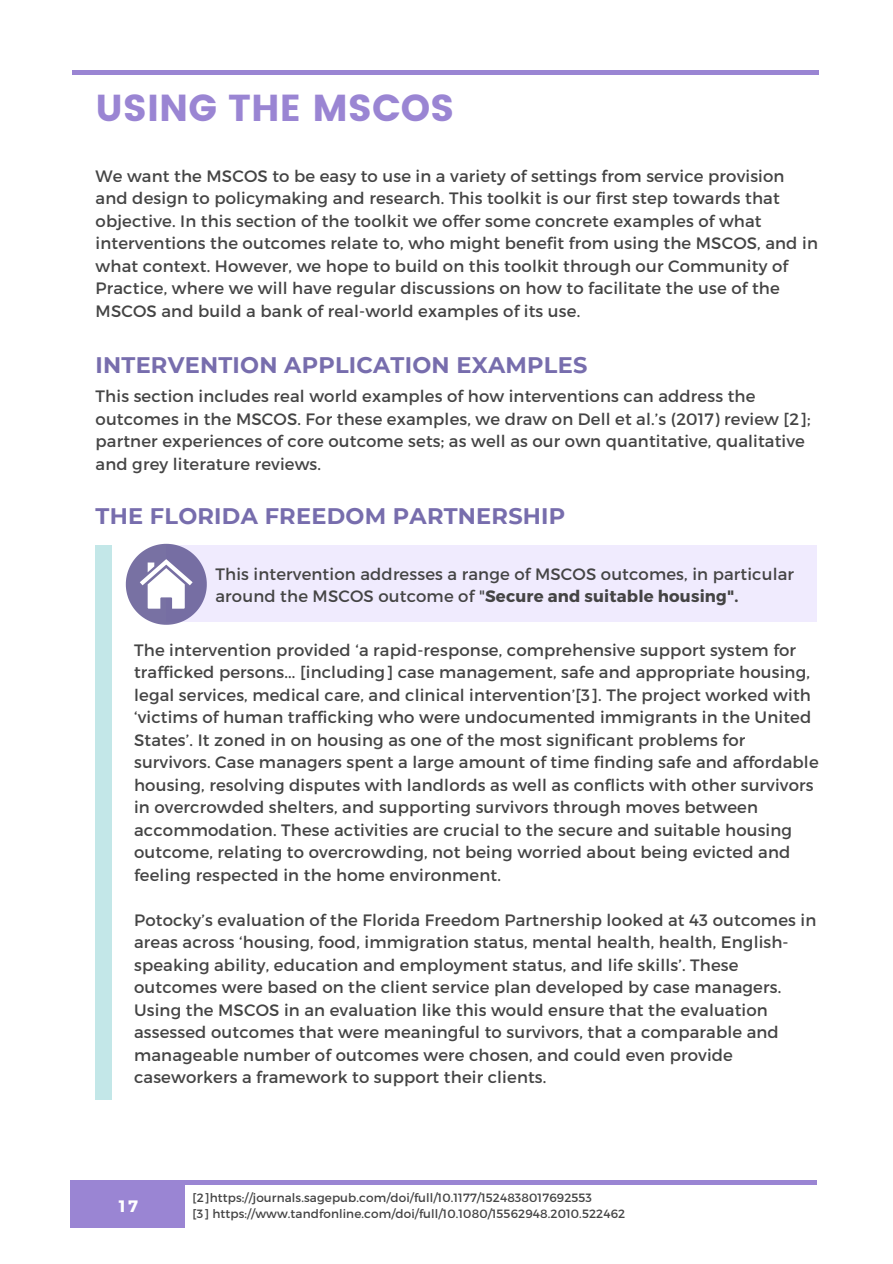
<style>
.page{position:relative;width:893px;height:1264px;background:#fff}
.page>*{position:absolute;margin:0;border:0;box-sizing:border-box;transform-origin:0 0}
.t1{font:37.5px "Poppins";color:#9a85d3}
.t2{font:700 22.5px "Montserrat";letter-spacing:.01em;color:#776dad}
.t3{font:16.5px/22.5px "Montserrat";letter-spacing:.01em;color:#444}
.t4{font:700 16.5px "Montserrat";color:#fff}
.t5{font:12px/16px "Montserrat";letter-spacing:.01em;color:#444}
.s1{font-weight:700}
</style>
<div class="page">
<hr style="left:72px;top:71px;width:747px;height:3px;background:#9a85d3">
<div style="left:96px;top:545px;width:16px;height:554px;background:#c3e7e8"></div>
<div style="left:70px;top:1181px;width:115px;height:46px;background:#9a85d3"></div>
<hr style="left:70px;top:1180px;width:746px;height:4px;background:#9a85d3">
<div style="left:166px;top:545px;width:650px;height:76px;background:#f0ebfe"></div>
<svg style="left:126px;top:544px;width:81px;height:80px"></svg>
<h1 class="t1" style="left:96px;top:86px;width:360px">USING THE MSCOS</h1>
<p class="t3" style="left:96px;top:164px;width:723px">We want the MSCOS to be easy to use in a variety of settings from service provision and design to policymaking and research. This toolkit is our first step towards that objective. In this section of the toolkit we offer some concrete examples of what interventions the outcomes relate to, who might benefit from using the MSCOS, and in what context. However, we hope to build on this toolkit through our Community of Practice, where we will have regular discussions on how to facilitate the use of the MSCOS and build a bank of real-world examples of its use.</p>
<h2 class="t2" style="left:96px;top:351px;width:493px">INTERVENTION APPLICATION EXAMPLES</h2>
<p class="t3" style="left:96px;top:384px;width:716px">This section includes real world examples of how interventions can address the outcomes in the MSCOS. For these examples, we draw on Dell et al.’s (2017) review [2]; partner experiences of core outcome sets; as well as our own quantitative, qualitative and grey literature reviews.</p>
<h2 class="t2" style="left:96px;top:502px;width:471px">THE FLORIDA FREEDOM PARTNERSHIP</h2>
<p class="t3" style="left:215px;top:561px;width:580px">This intervention addresses a range of MSCOS outcomes, in particular around the MSCOS outcome of "<span class="s1">Secure and suitable housing".</span></p>
<p class="t3" style="left:134px;top:637px;width:686px">The intervention provided ‘a rapid-response, comprehensive support system for trafficked persons... [including] case management, safe and appropriate housing, legal services, medical care, and clinical intervention’[3]. The project worked with ‘victims of human trafficking who were undocumented immigrants in the United States’. It zoned in on housing as one of the most significant problems for survivors. Case managers spent a large amount of time finding safe and affordable housing, resolving disputes with landlords as well as conflicts with other survivors in overcrowded shelters, and supporting survivors through moves between accommodation. These activities are crucial to the secure and suitable housing outcome, relating to overcrowding, not being worried about being evicted and feeling respected in the home environment.</p>
<p class="t3" style="left:134px;top:907px;width:683px">Potocky’s evaluation of the Florida Freedom Partnership looked at 43 outcomes in areas across ‘housing, food, immigration status, mental health, health, English&shy;speaking ability, education and employment status, and life skills’. These outcomes were based on the client service plan developed by case managers.<br>Using the MSCOS in an evaluation like this would ensure that the evaluation assessed outcomes that were meaningful to survivors, that a comparable and manageable number of outcomes were chosen, and could even provide caseworkers a framework to support their clients.</p>
<p class="t4" style="left:119px;top:1195px;width:20px">17</p>
<p class="t5" style="left:192px;top:1188px;width:434px">[2]https://journals.sagepub.com/doi/full/10.1177/1524838017692553<br>[3] https://www.tandfonline.com/doi/full/10.1080/15562948.2010.522462</p>
</div>
